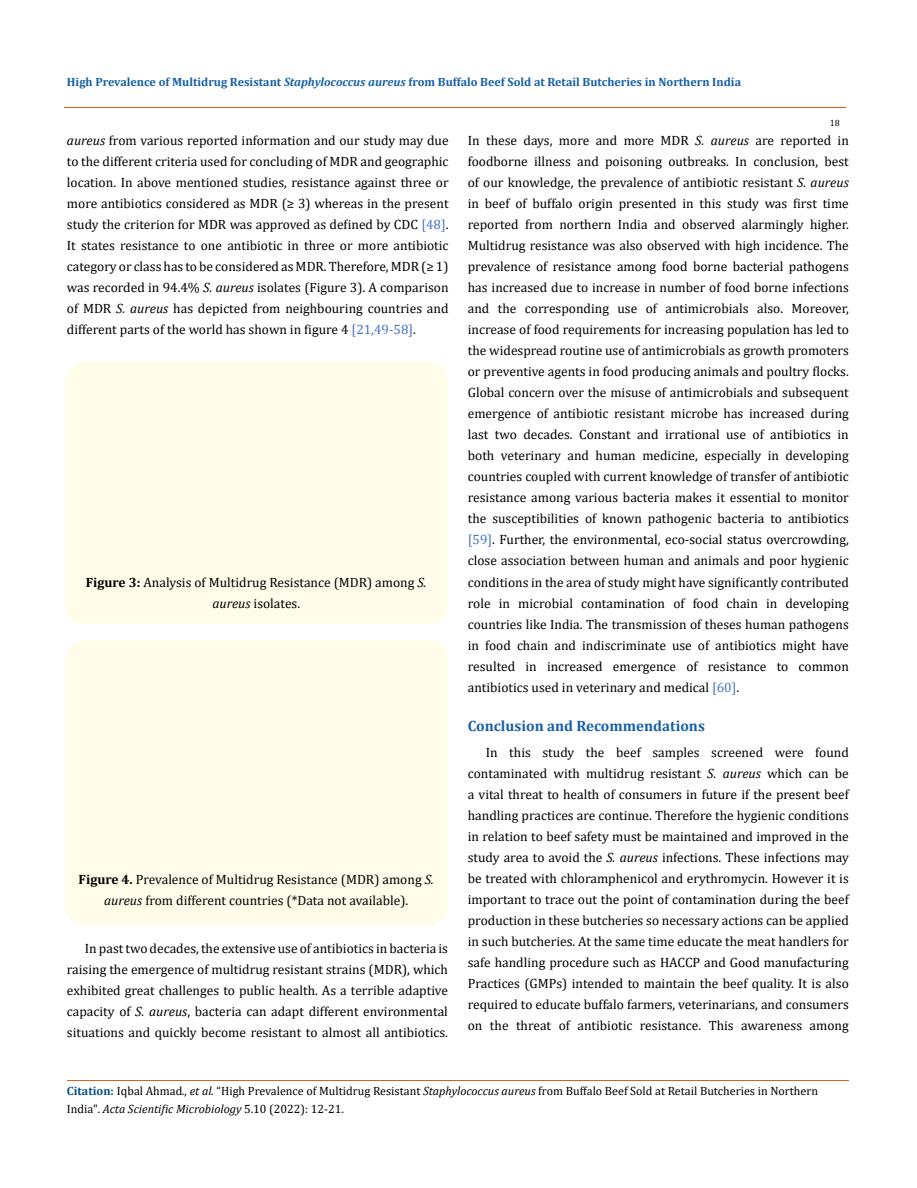
<style>
.page{position:relative;width:917px;height:1188px;background:#fff}
.page>*{position:absolute;margin:0;border:0;box-sizing:border-box;transform-origin:0 0}
.t1{font:700 15px "Cambria";color:#1560a6}
.t2{font:13.5px/21px "Cambria";color:#000;text-align:justify}
.t3{font:12px/18px "Cambria";color:#000}
.t4{font:700 12px "Cambria";color:#1560a6}
.t5{font:9px "Cambria";color:#000}
.s1{font-style:italic}
.s2{color:#4472c4}
.s3{font-weight:700}
.s4{font-weight:700;color:#035089}
</style>
<div class="page">
<div style="left:65px;top:362px;width:383px;height:262px;background:#fffde9;border-radius:18px"></div>
<div style="left:65px;top:640px;width:383px;height:285px;background:#fffde9;border-radius:18px"></div>
<hr style="left:64px;top:108px;width:781px;height:1px;background:#e05d1a">
<hr style="left:67px;top:1080px;width:781px;height:1px;background:#e05d1a">
<p class="t4" style="left:67px;top:73px;width:675px">High Prevalence of Multidrug Resistant <span class="s1">Staphylococcus aureus</span> from Buffalo Beef Sold at Retail Butcheries in Northern India</p>
<p class="t5" style="left:829px;top:118px;width:11px">18</p>
<p class="t2" style="left:67px;top:130px;width:383px"><span class="s1">aureus</span> from various reported information and our study may due to the different criteria used for concluding of MDR and geographic location. In above mentioned studies, resistance against three or more antibiotics considered as MDR (≥ 3) whereas in the present study the criterion for MDR was approved as defined by CDC <span class="s2">[48]</span>.<br>It states resistance to one antibiotic in three or more antibiotic category or class has to be considered as MDR. Therefore, MDR (≥ 1) was recorded in 94.4% <span class="s1">S. aureus</span> isolates (Figure 3). A comparison of MDR <span class="s1">S. aureus</span> has depicted from neighbouring countries and different parts of the world has shown in figure 4 <span class="s2">[21,49-58]</span>.</p>
<p class="t2" style="left:86px;top:571px;width:342px;text-align:center"><span class="s3">Figure 3:</span> Analysis of Multidrug Resistance (MDR) among <span class="s1">S. aureus</span> isolates.</p>
<p class="t2" style="left:79px;top:869px;width:357px;text-align:center"><span class="s3">Figure 4.</span> Prevalence of Multidrug Resistance (MDR) among <span class="s1">S. aureus</span> from different countries (*Data not available).</p>
<p class="t2" style="left:67px;top:937px;width:382px;text-indent:18px">In past two decades, the extensive use of antibiotics in bacteria is raising the emergence of multidrug resistant strains (MDR), which exhibited great challenges to public health. As a terrible adaptive capacity of <span class="s1">S. aureus</span>, bacteria can adapt different environmental situations and quickly become resistant to almost all antibiotics.</p>
<p class="t2" style="left:468px;top:130px;width:382px">In these days, more and more MDR <span class="s1">S. aureus</span> are reported in foodborne illness and poisoning outbreaks. In conclusion, best of our knowledge, the prevalence of antibiotic resistant <span class="s1">S. aureus </span>in beef of buffalo origin presented in this study was first time reported from northern India and observed alarmingly higher.<br>Multidrug resistance was also observed with high incidence. The prevalence of resistance among food borne bacterial pathogens has increased due to increase in number of food borne infections and the corresponding use of antimicrobials also. Moreover, increase of food requirements for increasing population has led to the widespread routine use of antimicrobials as growth promoters or preventive agents in food producing animals and poultry flocks.<br>Global concern over the misuse of antimicrobials and subsequent emergence of antibiotic resistant microbe has increased during last two decades. Constant and irrational use of antibiotics in both veterinary and human medicine, especially in developing countries coupled with current knowledge of transfer of antibiotic resistance among various bacteria makes it essential to monitor the susceptibilities of known pathogenic bacteria to antibiotics <span class="s2">[59]</span>. Further, the environmental, eco-social status overcrowding, close association between human and animals and poor hygienic conditions in the area of study might have significantly contributed role in microbial contamination of food chain in developing countries like India. The transmission of theses human pathogens in food chain and indiscriminate use of antibiotics might have resulted in increased emergence of resistance to common antibiotics used in veterinary and medical <span class="s2">[60]</span>.</p>
<p class="t1" style="left:468px;top:715px;width:238px">Conclusion and Recommendations</p>
<p class="t2" style="left:468px;top:741px;width:382px;text-indent:18px">In this study the beef samples screened were found contaminated with multidrug resistant <span class="s1">S. aureus</span> which can be a vital threat to health of consumers in future if the present beef handling practices are continue. Therefore the hygienic conditions in relation to beef safety must be maintained and improved in the study area to avoid the <span class="s1">S. aureus</span> infections. These infections may be treated with chloramphenicol and erythromycin. However it is important to trace out the point of contamination during the beef production in these butcheries so necessary actions can be applied in such butcheries. At the same time educate the meat handlers for safe handling procedure such as HACCP and Good manufacturing Practices (GMPs) intended to maintain the beef quality. It is also required to educate buffalo farmers, veterinarians, and consumers on the threat of antibiotic resistance. This awareness among</p>
<p class="t3" style="left:67px;top:1082px;width:752px"><span class="s4">Citation:</span> Iqbal Ahmad<span class="s1">., et al.</span> “High Prevalence of Multidrug Resistant <span class="s1">Staphylococcus aureus</span> from Buffalo Beef Sold at Retail Butcheries in Northern<br>India". <span class="s1">Acta Scientific Microbiology</span> 5.10 (2022): 12-21.</p>
</div>
